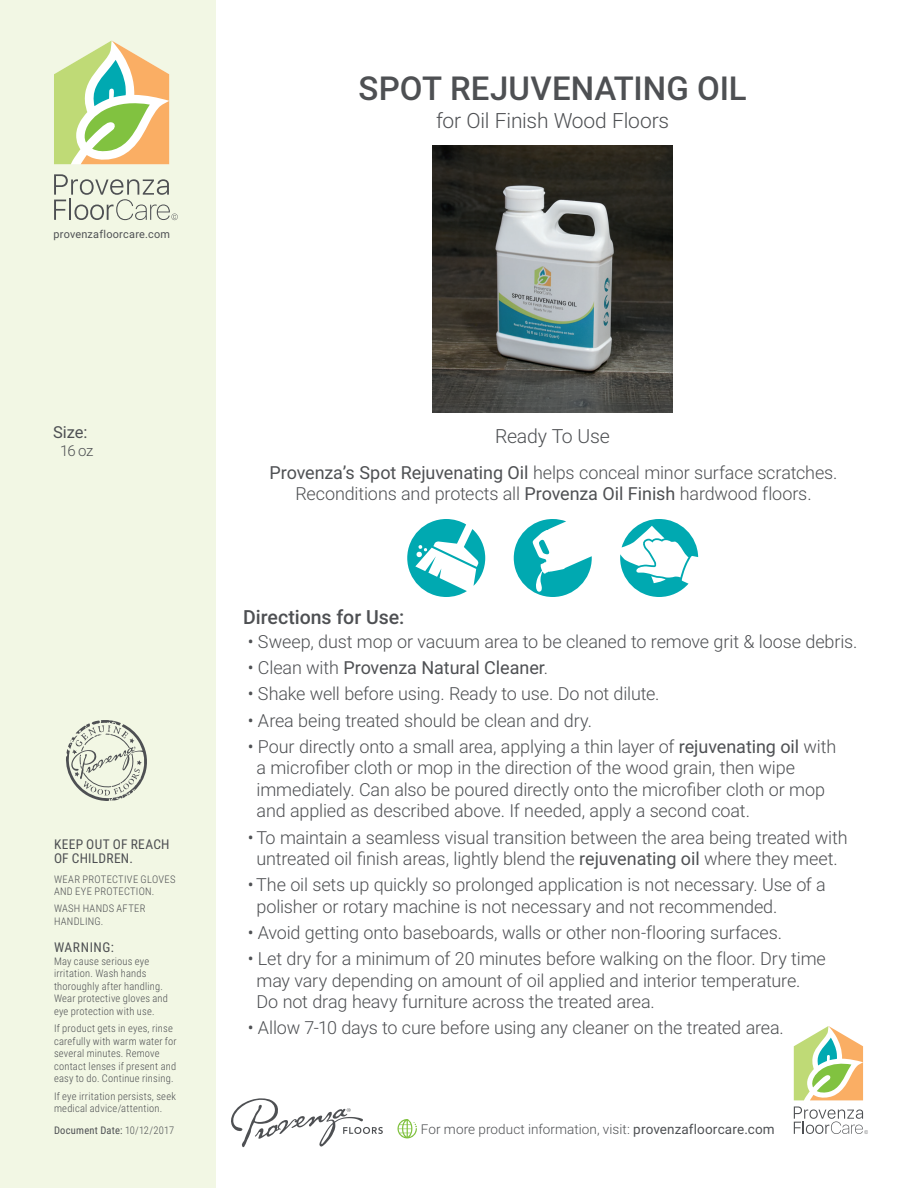
<style>
.page{position:relative;width:918px;height:1188px;background:#fff}
.page>*{position:absolute;margin:0;border:0;box-sizing:border-box;transform-origin:0 0}
.t1{font:500 33px "Roboto";color:#4e5053}
.t2{font:300 21px "Roboto";letter-spacing:-.005em;color:#4e5053}
.t3{font:500 19.5px "Roboto";color:#4e5053}
.t4{font:300 19.5px "Roboto";letter-spacing:-.01em;color:#4e5053}
.t5{font:300 18px/21.6px "Roboto";letter-spacing:-.01em;color:#4e5053}
.t6{font:18px "Roboto";letter-spacing:-.005em;color:#4e5053}
.t7{font:16.5px "Roboto";color:#4e5053}
.t8{font:300 15px "Roboto";color:#4e5053}
.t9{font:300 13.5px "Roboto";letter-spacing:.005em;color:#4e5053}
.t10{font:13.5px/14.5px "Roboto Condensed";letter-spacing:.02em;color:#4e5053}
.t11{font:13.5px "Roboto Condensed";letter-spacing:.04em;color:#4e5053}
.t12{font:10.8px "Roboto";letter-spacing:.025em;color:#4e5053}
.t13{font:300 10.5px/12.6px "Roboto Condensed";letter-spacing:.02em;color:#4e5053}
.t14{font:10.5px "Roboto Condensed";letter-spacing:.025em;color:#4e5053}
.s1{font-weight:300}
.s2{font-weight:400}
</style>
<div class="page">
<div style="left:0;top:0;width:216px;height:1188px;background:#f2f7e4"></div>
<img style="left:432px;top:146px;width:240px;height:267px">
<svg style="left:794px;top:1107px;width:74px;height:27px"></svg>
<svg style="left:794px;top:1026px;width:69px;height:74px"></svg>
<svg style="left:54px;top:174px;width:124px;height:46px"></svg>
<svg style="left:54px;top:40px;width:115px;height:124px;background:#cfd69c"></svg>
<svg style="left:66px;top:720px;width:81px;height:81px"></svg>
<svg style="left:397px;top:1119px;width:20px;height:19px"></svg>
<svg style="left:231px;top:1098px;width:152px;height:49px"></svg>
<svg style="left:620px;top:519px;width:78px;height:78px"></svg>
<svg style="left:514px;top:519px;width:78px;height:78px"></svg>
<svg style="left:407px;top:519px;width:78px;height:78px"></svg>
<p class="t12" style="left:53px;top:227px;width:118px">provenzafloorcare.com</p>
<h1 class="t1" style="left:359px;top:65px;width:390px">SPOT REJUVENATING OIL</h1>
<p class="t2" style="left:436px;top:106px;width:235px">for Oil Finish Wood Floors</p>
<p class="t7" style="left:53px;top:421px;width:36px">Size:</p>
<p class="t8" style="left:60px;top:441px;width:35px">16 oz</p>
<p class="t10" style="left:54px;top:836px;width:117px">KEEP OUT OF REACH<br>OF CHILDREN.</p>
<p class="t13" style="left:54px;top:872px;width:123px">WEAR PROTECTIVE GLOVES<br>AND EYE PROTECTION.</p>
<p class="t13" style="left:54px;top:902px;width:93px">WASH HANDS AFTER<br>HANDLING.</p>
<p class="t11" style="left:54px;top:938px;width:62px">WARNING:</p>
<p class="t13" style="left:54px;top:954px;width:116px">May cause serious eye irritation. Wash hands thoroughly after handling.<br>Wear protective gloves and eye protection with use.</p>
<p class="t13" style="left:54px;top:1022px;width:124px">If product gets in eyes, rinse carefully with warm water for several minutes. Remove contact lenses if present and easy to do. Continue rinsing.</p>
<p class="t13" style="left:54px;top:1089px;width:123px">If eye irritation persists, seek medical advice/attention.</p>
<p class="t14" style="left:54px;top:1123px;width:122px">Document Date: <span class="s1">10/12/2017</span></p>
<p class="t4" style="left:495px;top:422px;width:116px">Ready To Use</p>
<p class="t5" style="left:269px;top:461px;width:570px;text-align:center"><span class="s2">Provenza’s Spot Rejuvenating Oil</span> helps conceal minor surface scratches.<br>Reconditions and protects all <span class="s2">Provenza Oil Finish</span> hardwood floors.</p>
<p class="t3" style="left:243px;top:603px;width:163px">Directions for Use:</p>
<p class="t5" style="left:248px;top:630px;width:611px">• Sweep, dust mop or vacuum area to be cleaned to remove grit &amp; loose debris.</p>
<p class="t6" style="left:248px;top:655px;width:302px"><span class="s1">• Clean with</span> Provenza Natural Cleaner<span class="s1">.</span></p>
<p class="t5" style="left:248px;top:683px;width:413px">• Shake well before using. Ready to use. Do not dilute.</p>
<p class="t5" style="left:248px;top:709px;width:346px">• Area being treated should be clean and dry.</p>
<p class="t5" style="left:257px;top:735px;width:581px;text-indent:-9px">• Pour directly onto a small area, applying a thin layer of <span class="s2">rejuvenating oil</span> with a microfiber cloth or mop in the direction of the wood grain, then wipe immediately. Can also be poured directly onto the microfiber cloth or mop and applied as described above. If needed, apply a second coat.</p>
<p class="t5" style="left:248px;top:826px;width:601px;text-align:center">• To maintain a seamless visual transition between the area being treated with untreated oil finish areas, lightly blend the <span class="s2">rejuvenating oil</span> where they meet.</p>
<p class="t5" style="left:257px;top:873px;width:571px;text-indent:-9px">•The oil sets up quickly so prolonged application is not necessary. Use of a polisher or rotary machine is not necessary and not recommended.</p>
<p class="t5" style="left:248px;top:921px;width:536px">• Avoid getting onto baseboards, walls or other non-flooring surfaces.</p>
<p class="t5" style="left:257px;top:947px;width:571px;text-indent:-9px">• Let dry for a minimum of 20 minutes before walking on the floor. Dry time may vary depending on amount of oil applied and interior temperature.<br>Do not drag heavy furniture across the treated area.</p>
<p class="t5" style="left:248px;top:1016px;width:538px">• Allow 7-10 days to cure before using any cleaner on the treated area.</p>
<p class="t9" style="left:421px;top:1120px;width:355px">For more product information, visit: <span class="s2">provenzafloorcare.com</span></p>
</div>
